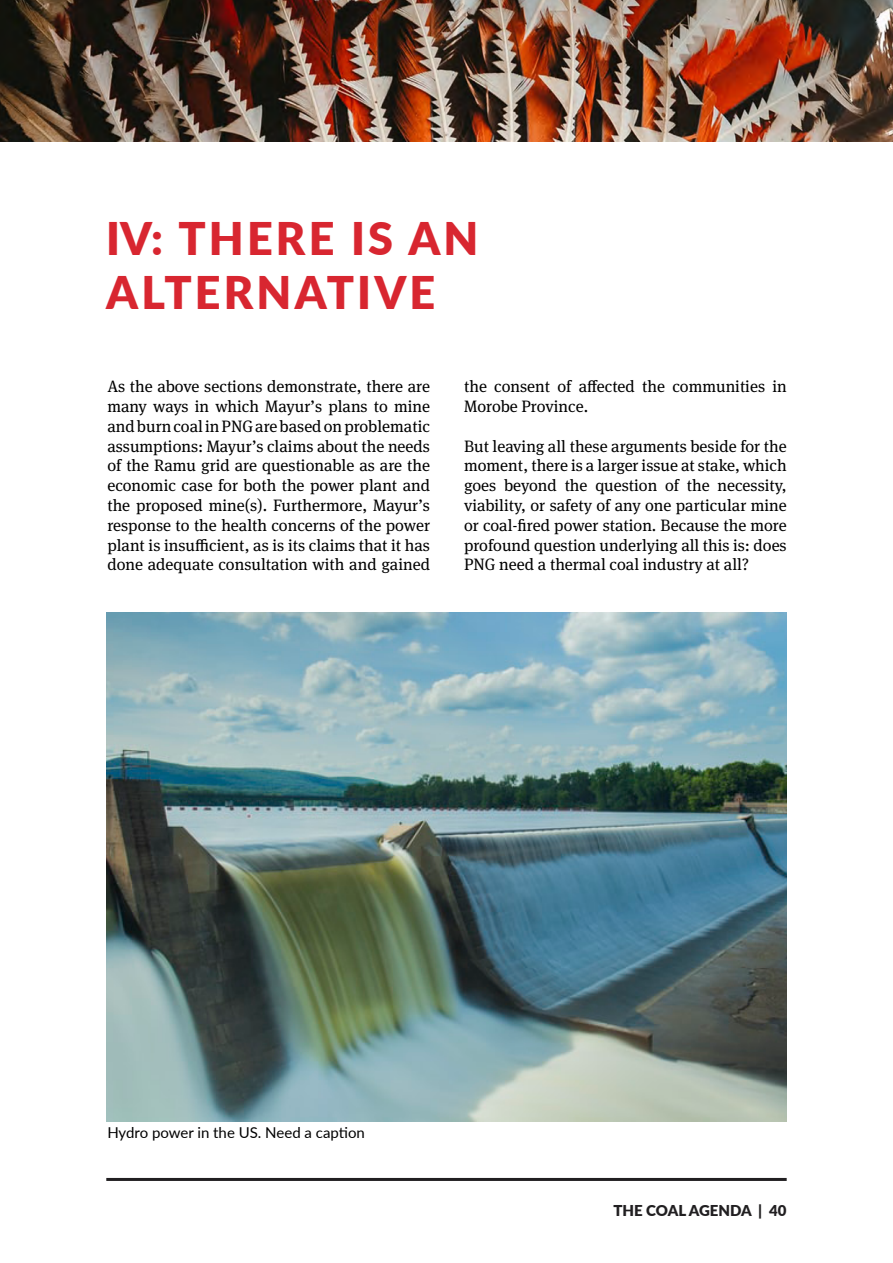
<style>
.page{position:relative;width:893px;height:1263px;background:#fff}
.page>*{position:absolute;margin:0;border:0;box-sizing:border-box;transform-origin:0 0}
.t1{font:900 45px/54px "Lato";letter-spacing:.07em;color:#d82630}
.t2{font:16.5px/19.8px "Meta Serif Pro";color:#000;text-align:justify}
.t3{font:15px "Lato";color:#000}
.t4{font:900 15px "Lato";color:#211f21}
</style>
<div class="page">
<img style="left:106px;top:612px;width:681px;height:509px">
<hr style="left:106px;top:1178px;width:681px;height:3px;background:#211f21">
<img style="left:0;top:0;width:893px;height:141px">
<h1 class="t1" style="left:106px;top:210px;width:374px">IV: THERE IS AN<br>ALTERNATIVE</h1>
<p class="t2" style="left:107px;top:376px;width:324px">As the above sections demonstrate, there are many ways in which Mayur’s plans to mine and burn coal in PNG are based on problematic assumptions: Mayur’s claims about the needs of the Ramu grid are questionable as are the economic case for both the power plant and the proposed mine(s). Furthermore, Mayur’s response to the health concerns of the power plant is insufficient, as is its claims that it has done adequate consultation with and gained</p>
<p class="t2" style="left:464px;top:376px;width:324px">the consent of affected the communities in<br>Morobe Province.</p>
<p class="t2" style="left:464px;top:435px;width:324px">But leaving all these arguments beside for the moment, there is a larger issue at stake, which goes beyond the question of the necessity, viability, or safety of any one particular mine or coal-fired power station. Because the more profound question underlying all this is: does PNG need a thermal coal industry at all?</p>
<p class="t3" style="left:107px;top:1122px;width:259px">Hydro power in the US. Need a caption</p>
<p class="t4" style="left:613px;top:1199px;width:175px">THE COAL AGENDA | 40</p>
</div>
